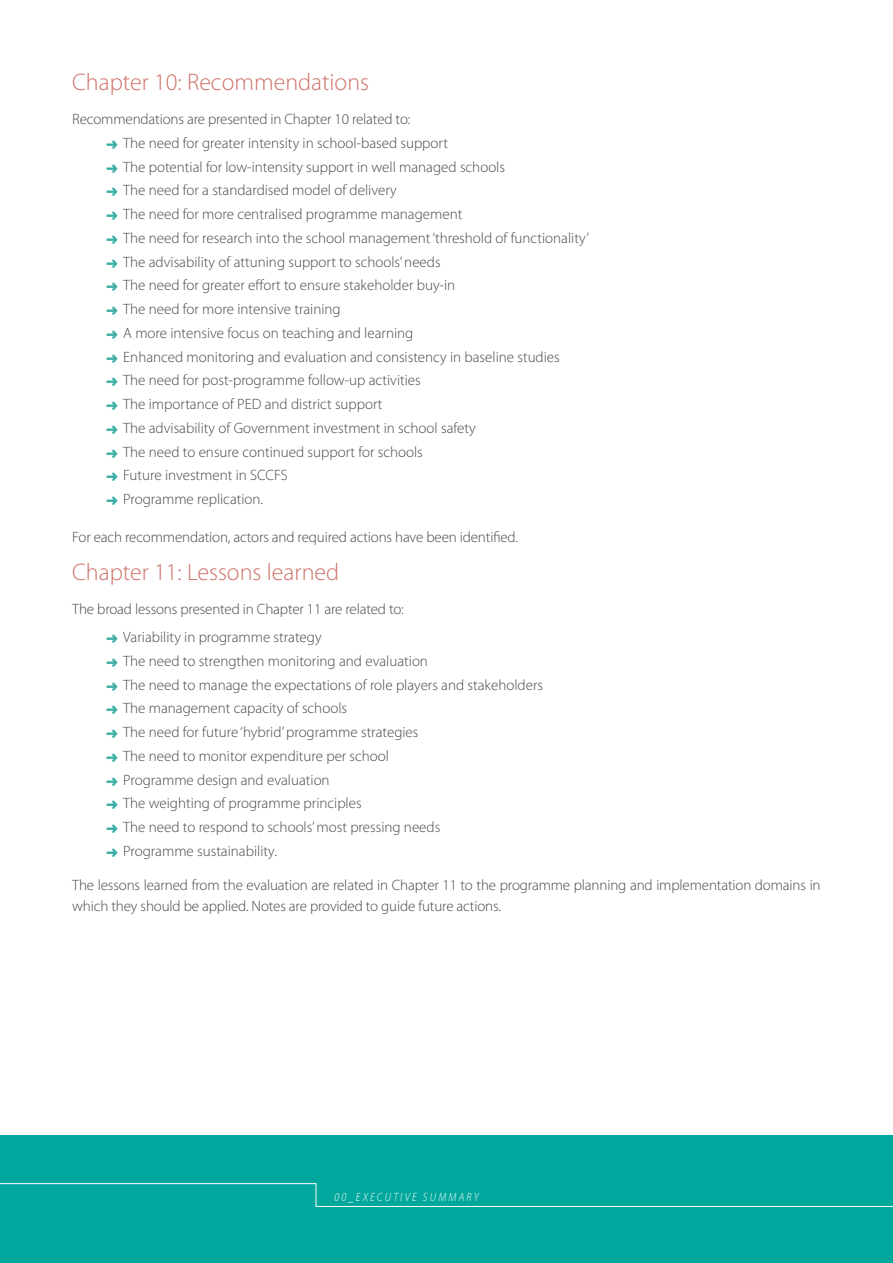
<style>
.page{position:relative;width:893px;height:1263px;background:#fff}
.page>*{position:absolute;margin:0;border:0;box-sizing:border-box;transform-origin:0 0}
.t1{font:300 24px "Myriad Pro";color:#ce7269}
.t2{font:300 15px/23.7px "Myriad Pro";color:#464648}
.t3{font:italic 300 12px "Myriad Pro";letter-spacing:.21em;color:#fff;scale:.88 1}
</style>
<div class="page">
<div style="left:0;top:1135px;width:893px;height:128px;background:#00a79d"></div>
<svg style="left:0;top:1183px;width:892px;height:24px"></svg>
<hr style="left:892px;top:825px;width:1px;height:438px;background:#bb243a">
<h1 class="t1" style="left:72px;top:68px;width:298px">Chapter 10: Recommendations</h1>
<p class="t2" style="left:123px;top:107px;width:467px;text-indent:-51px">Recommendations are presented in Chapter 10 related to:<br>The need for greater intensity in school-based support<br>The potential for low-intensity support in well managed schools<br>The need for a standardised model of delivery<br>The need for more centralised programme management<br>The need for research into the school management ‘threshold of functionality’ The advisability of attuning support to schools’ needs<br>The need for greater effort to ensure stakeholder buy-in<br>The need for more intensive training<br>A more intensive focus on teaching and learning<br>Enhanced monitoring and evaluation and consistency in baseline studies<br>The need for post-programme follow-up activities<br>The importance of PED and district support<br>The advisability of Government investment in school safety<br>The need to ensure continued support for schools<br>Future investment in SCCFS<br>Programme replication.</p>
<p class="t2" style="left:72px;top:525px;width:447px">For each recommendation, actors and required actions have been identified.</p>
<h1 class="t1" style="left:72px;top:558px;width:268px">Chapter 11: Lessons learned</h1>
<p class="t2" style="left:123px;top:595px;width:282px;line-height:28px;text-indent:-51px">The broad lessons presented in Chapter 11 are related to:<br>Variability in programme strategy</p>
<p class="t2" style="left:123px;top:649px;width:421px">The need to strengthen monitoring and evaluation<br>The need to manage the expectations of role players and stakeholders The management capacity of schools<br>The need for future ‘hybrid’ programme strategies<br>The need to monitor expenditure per school<br>Programme design and evaluation<br>The weighting of programme principles<br>The need to respond to schools’ most pressing needs<br>Programme sustainability.</p>
<p class="t2" style="left:72px;top:874px;width:750px;line-height:21px">The lessons learned from the evaluation are related in Chapter 11 to the programme planning and implementation domains in which they should be applied. Notes are provided to guide future actions.</p>
<p class="t3" style="left:335px;top:1190px;width:165px">00_EXECUTIVE SUMMARY</p>
</div>
